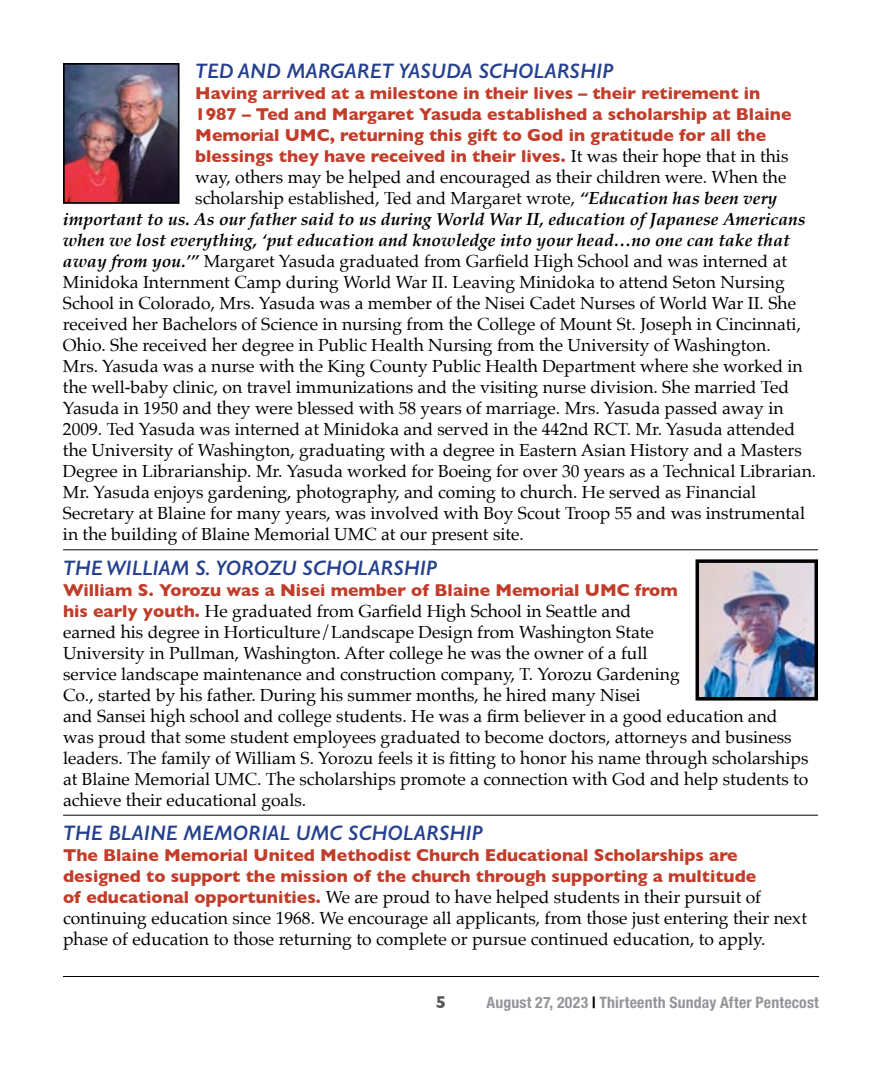
<style>
.page{position:relative;width:882px;height:1071px;background:#fff}
.page>*{position:absolute;margin:0;border:0;box-sizing:border-box;transform-origin:0 0}
.t1{font:italic 600 21px "Gill Sans";color:#25408f}
.t2{font:17.5px/21px "Palatino";color:#000}
.t3{font:700 17.5px/21px "Gill Sans";color:#c13d2a}
.t4{font:italic 700 17.5px "Palatino";color:#000}
.t5{font:700 17.5px "Gill Sans";color:#58595b}
.t6{font:700 condensed 15.75px "Helvetica Neue LT Std";letter-spacing:.01em;color:#939598}
.s1{font-family:"Palatino";font-weight:400;color:#000}
.s2{font-weight:700;font-style:italic}
.s3{font-family:"Gill Sans";font-weight:700;color:#c13d2a}
.s4{color:#000}
</style>
<div class="page">
<hr style="left:63px;top:976px;width:756px;height:1px;background:#000">
<img style="left:66px;top:66px;width:111px;height:135px">
<div style="left:63px;top:63px;width:117px;height:141px;border:2px solid #000"></div>
<img style="left:701px;top:564px;width:112px;height:132px">
<div style="left:696px;top:559px;width:122px;height:142px;border:4px solid #000"></div>
<hr style="left:63px;top:549px;width:755px;height:1px;background:#000">
<hr style="left:63px;top:815px;width:755px;height:1px;background:#000">
<p class="t1" style="left:195px;top:58px;width:420px">TED AND MARGARET YASUDA SCHOLARSHIP</p>
<p class="t3" style="left:195px;top:82px;width:598px">Having arrived at a milestone in their lives – their retirement in 1987 – Ted and Margaret Yasuda established a scholarship at Blaine Memorial UMC, returning this gift to God in gratitude for all the blessings they have received in their lives. <span class="s1">It was their hope that in this</span></p>
<p class="t2" style="left:195px;top:167px;width:593px">way, others may be helped and encouraged as their children were. When the</p>
<p class="t2" style="left:195px;top:188px;width:583px">scholarship established, Ted and Margaret wrote, <span class="s2">“Education has been very</span></p>
<p class="t4" style="left:63px;top:205px;width:744px">important to us. As our father said to us during World War II, education of Japanese Americans</p>
<p class="t4" style="left:63px;top:226px;width:728px">when we lost everything, ‘put education and knowledge into your head…no one can take that</p>
<p class="t2" style="left:63px;top:251px;width:726px"><span class="s2">away from you.’”</span> Margaret Yasuda graduated from Garfield High School and was interned at</p>
<p class="t2" style="left:63px;top:272px;width:723px">Minidoka Internment Camp during World War II. Leaving Minidoka to attend Seton Nursing</p>
<p class="t2" style="left:63px;top:293px;width:735px">School in Colorado, Mrs. Yasuda was a member of the Nisei Cadet Nurses of World War II. She</p>
<p class="t2" style="left:63px;top:314px;width:740px">received her Bachelors of Science in nursing from the College of Mount St. Joseph in Cincinnati,</p>
<p class="t2" style="left:63px;top:335px;width:709px">Ohio. She received her degree in Public Health Nursing from the University of Washington.</p>
<p class="t2" style="left:63px;top:356px;width:741px">Mrs. Yasuda was a nurse with the King County Public Health Department where she worked in</p>
<p class="t2" style="left:63px;top:377px;width:728px">the well-baby clinic, on travel immunizations and the visiting nurse division. She married Ted</p>
<p class="t2" style="left:63px;top:398px;width:722px">Yasuda in 1950 and they were blessed with 58 years of marriage. Mrs. Yasuda passed away in</p>
<p class="t2" style="left:63px;top:419px;width:734px">2009. Ted Yasuda was interned at Minidoka and served in the 442nd RCT. Mr. Yasuda attended</p>
<p class="t2" style="left:63px;top:440px;width:740px">the University of Washington, graduating with a degree in Eastern Asian History and a Masters</p>
<p class="t2" style="left:63px;top:461px;width:755px">Degree in Librarianship. Mr. Yasuda worked for Boeing for over 30 years as a Technical Librarian.</p>
<p class="t2" style="left:63px;top:482px;width:695px">Mr. Yasuda enjoys gardening, photography, and coming to church. He served as Financial</p>
<p class="t2" style="left:63px;top:503px;width:744px">Secretary at Blaine for many years, was involved with Boy Scout Troop 55 and was instrumental</p>
<p class="t2" style="left:63px;top:524px;width:463px">in the building of Blaine Memorial UMC at our present site.</p>
<p class="t1" style="left:63px;top:555px;width:376px">THE WILLIAM S. YOROZU SCHOLARSHIP</p>
<p class="t3" style="left:63px;top:579px;width:616px">William S. Yorozu was a Nisei member of Blaine Memorial UMC from</p>
<p class="t2" style="left:63px;top:600px;width:747px"><span class="s3">his early youth.</span> He graduated from Garfield High School in Seattle and<br>earned his degree in Horticulture/Landscape Design from Washington State<br>University in Pullman, Washington. After college he was the owner of a full<br>service landscape maintenance and construction company, T. Yorozu Gardening<br>Co., started by his father. During his summer months, he hired many Nisei<br>and Sansei high school and college students. He was a firm believer in a good education and was proud that some student employees graduated to become doctors, attorneys and business leaders. The family of William S. Yorozu feels it is fitting to honor his name through scholarships at Blaine Memorial UMC. The scholarships promote a connection with God and help students to achieve their educational goals.</p>
<p class="t1" style="left:63px;top:820px;width:421px">THE BLAINE MEMORIAL UMC SCHOLARSHIP</p>
<p class="t3" style="left:63px;top:844px;width:695px">The Blaine Memorial United Methodist Church Educational Scholarships are designed to support the mission of the church through supporting a multitude</p>
<p class="t2" style="left:63px;top:886px;width:746px"><span class="s3">of educational opportunities.</span> We are proud to have helped students in their pursuit of continuing education since 1968. We encourage all applicants, from those just entering their next phase of education to those returning to complete or pursue continued education, to apply.</p>
<p class="t5" style="left:436px;top:988px;width:12px">5</p>
<p class="t6" style="left:487px;top:993px;width:334px">August 27, 2023 <span class="s4">|</span> Thirteenth Sunday After Pentecost</p>
</div>
